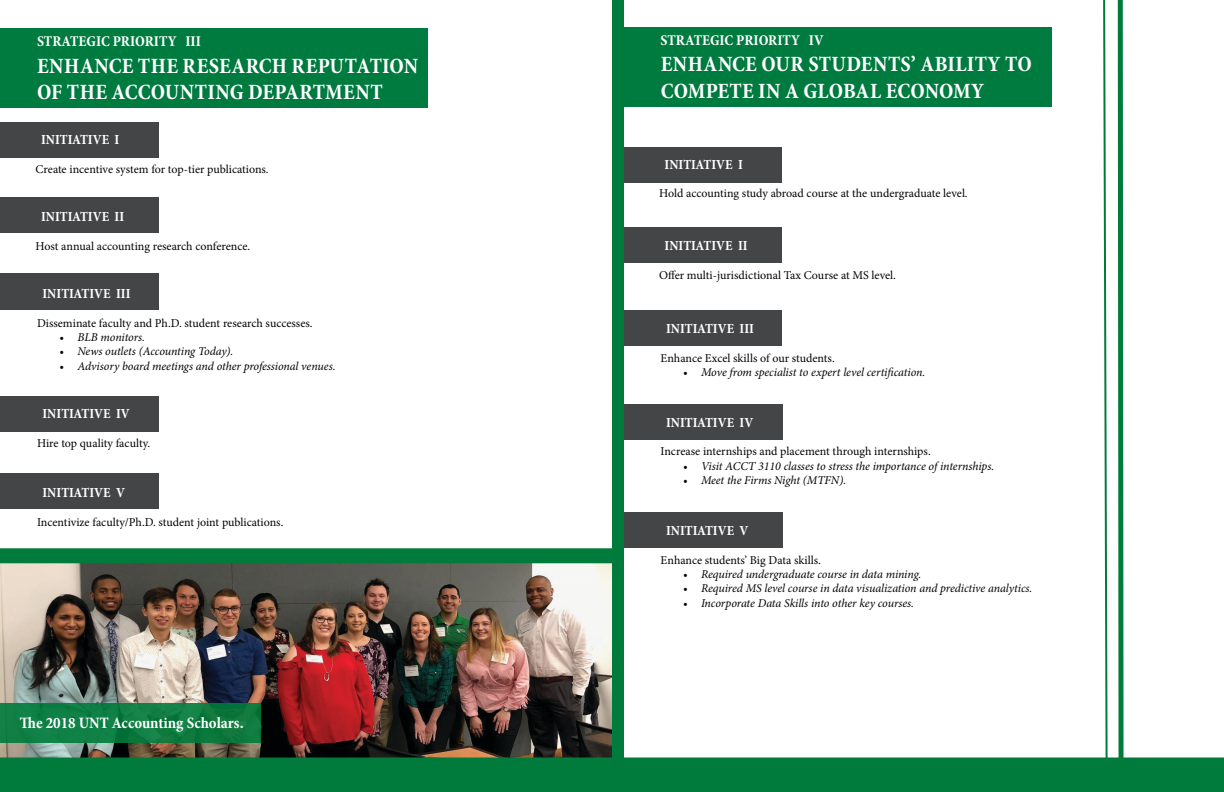
<style>
.page{position:relative;width:1224px;height:792px;background:#fff}
.page>*{position:absolute;margin:0;border:0;box-sizing:border-box;transform-origin:0 0}
.t1{font:700 condensed 22px/26.4px "Minion Pro";letter-spacing:.01em;color:#fff}
.t2{font:700 condensed 16px "Minion Pro";color:#fff}
.t3{font:700 condensed 15px "Minion Pro";color:#fff}
.t4{font:700 condensed 14px "Minion Pro";color:#fff}
.t5{font:12px "Minion Pro";color:#020304}
.t6{font:italic 12px "Minion Pro";letter-spacing:-.01em;color:#020304}
</style>
<div class="page">
<div style="left:0;top:122px;width:158px;height:36px;background:#444546"></div>
<div style="left:0;top:197px;width:159px;height:36px;background:#444546"></div>
<div style="left:0;top:274px;width:159px;height:36px;background:#444546"></div>
<div style="left:0;top:396px;width:159px;height:36px;background:#444546"></div>
<div style="left:0;top:473px;width:159px;height:36px;background:#444546"></div>
<div style="left:0;top:28px;width:428px;height:79px;background:#007b40"></div>
<div style="left:623px;top:147px;width:159px;height:36px;background:#444546"></div>
<div style="left:624px;top:227px;width:158px;height:36px;background:#444546"></div>
<div style="left:624px;top:310px;width:158px;height:36px;background:#444546"></div>
<div style="left:624px;top:404px;width:158px;height:36px;background:#444546"></div>
<div style="left:624px;top:512px;width:158px;height:36px;background:#444546"></div>
<div style="left:615px;top:27px;width:436px;height:79px;background:#007b40"></div>
<img style="left:0;top:563px;width:612px;height:195px">
<div style="left:0;top:758px;width:1224px;height:34px;background:#007b3b"></div>
<svg style="left:1101px;top:0;width:26px;height:758px"></svg>
<svg style="left:0;top:703px;width:261px;height:39px;fill:#107f44"></svg>
<div style="left:0;top:548px;width:618px;height:15px;background:#007b3b"></div>
<div style="left:612px;top:0;width:12px;height:792px;background:#007b3b"></div>
<p class="t3" style="left:37px;top:31px;width:165px">STRATEGIC PRIORITY III</p>
<h1 class="t1" style="left:37px;top:52px;width:383px">ENHANCE THE RESEARCH REPUTATION<br>OF THE ACCOUNTING DEPARTMENT</h1>
<p class="t4" style="left:41px;top:130px;width:80px">INITIATIVE I</p>
<p class="t5" style="left:36px;top:161px;width:235px">Create incentive system for top-tier publications.</p>
<p class="t4" style="left:41px;top:207px;width:85px">INITIATIVE II</p>
<p class="t5" style="left:36px;top:238px;width:216px">Host annual accounting research conference.</p>
<p class="t4" style="left:42px;top:284px;width:90px">INITIATIVE III</p>
<p class="t5" style="left:37px;top:315px;width:277px">Disseminate faculty and Ph.D. student research successes.</p>
<p class="t6" style="left:60px;top:329px;width:87px">• BLB monitors.</p>
<p class="t6" style="left:60px;top:343px;width:175px">• News outlets (Accounting Today).</p>
<p class="t6" style="left:60px;top:358px;width:278px">• Advisory board meetings and other professional venues.</p>
<p class="t4" style="left:42px;top:404px;width:89px">INITIATIVE IV</p>
<p class="t5" style="left:37px;top:435px;width:115px">Hire top quality faculty.</p>
<p class="t4" style="left:42px;top:483px;width:84px">INITIATIVE V</p>
<p class="t5" style="left:37px;top:514px;width:248px">Incentivize faculty/Ph.D. student joint publications.</p>
<h2 class="t2" style="left:20px;top:712px;width:225px">The 2018 UNT Accounting Scholars.</h2>
<p class="t3" style="left:661px;top:30px;width:165px">STRATEGIC PRIORITY IV</p>
<h1 class="t1" style="left:661px;top:51px;width:373px">ENHANCE OUR STUDENTS’ ABILITY TO<br>COMPETE IN A GLOBAL ECONOMY</h1>
<p class="t4" style="left:665px;top:154px;width:80px">INITIATIVE I</p>
<p class="t5" style="left:659px;top:185px;width:310px">Hold accounting study abroad course at the undergraduate level.</p>
<p class="t4" style="left:665px;top:236px;width:85px">INITIATIVE II</p>
<p class="t5" style="left:659px;top:267px;width:238px">Offer multi-jurisdictional Tax Course at MS level.</p>
<p class="t4" style="left:666px;top:319px;width:90px">INITIATIVE III</p>
<p class="t5" style="left:661px;top:350px;width:176px">Enhance Excel skills of our students.</p>
<p class="t6" style="left:683px;top:364px;width:244px">• Move from specialist to expert level certification.</p>
<p class="t4" style="left:666px;top:412px;width:89px">INITIATIVE IV</p>
<p class="t5" style="left:661px;top:443px;width:272px">Increase internships and placement through internships.</p>
<p class="t6" style="left:683px;top:458px;width:313px">• Visit ACCT 3110 classes to stress the importance of internships.</p>
<p class="t6" style="left:683px;top:472px;width:165px">• Meet the Firms Night (MTFN).</p>
<p class="t4" style="left:666px;top:521px;width:84px">INITIATIVE V</p>
<p class="t5" style="left:661px;top:552px;width:162px">Enhance students’ Big Data skills.</p>
<p class="t6" style="left:683px;top:566px;width:240px">• Required undergraduate course in data mining.</p>
<p class="t6" style="left:683px;top:580px;width:351px">• Required MS level course in data visualization and predictive analytics.</p>
<p class="t6" style="left:683px;top:595px;width:233px">• Incorporate Data Skills into other key courses.</p>
</div>
